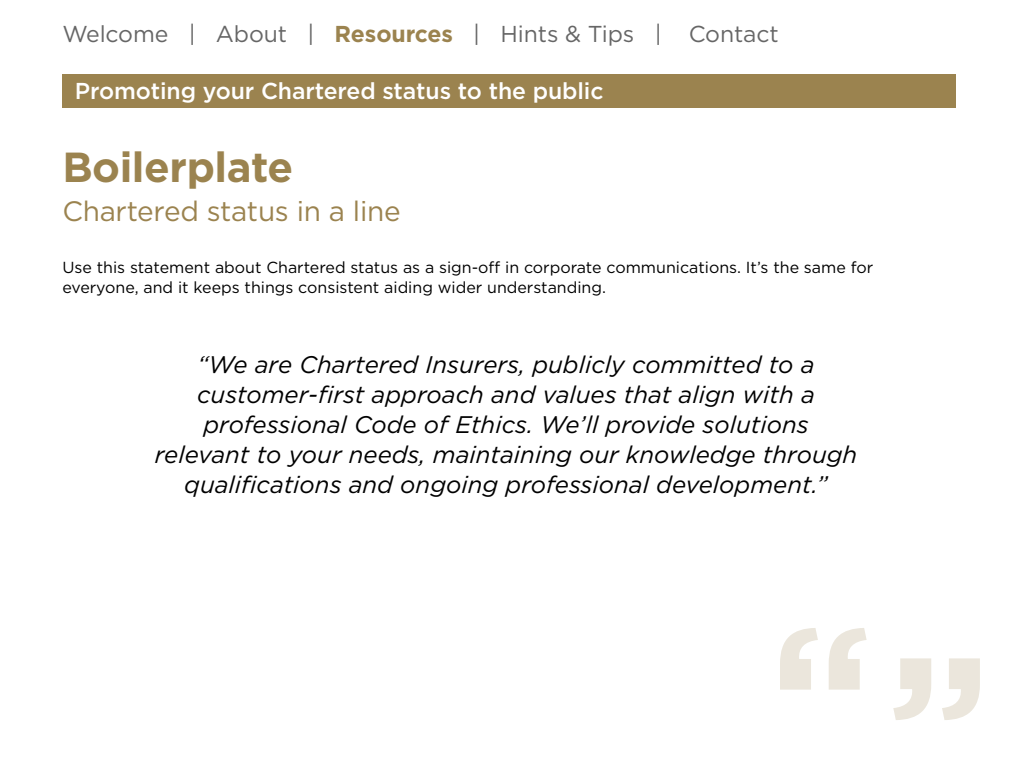
<style>
.page{position:relative;width:1024px;height:768px;background:#fff}
.page>*{position:absolute;margin:0;border:0;box-sizing:border-box;transform-origin:0 0}
.t1{font:700 42px "Gotham";letter-spacing:-.01em;color:#9b834f}
.t2{font:28px "Gotham";letter-spacing:-.01em;color:#9b834f}
.t3{font:italic 24px/30px "Gotham";color:#000;text-align:center}
.t4{font:23px "Gotham";letter-spacing:-.005em;color:#666}
.t5{font:500 23px "Gotham";letter-spacing:-.005em;color:#fff}
.t6{font:16px/20px "Gotham";color:#000}
.s1{font-weight:700;color:#9b834f}
</style>
<div class="page">
<div style="left:62px;top:74px;width:894px;height:34px;background:#9b834f"></div>
<svg style="left:780px;top:628px;width:87px;height:62px"></svg>
<svg style="left:893px;top:658px;width:87px;height:62px"></svg>
<p class="t4" style="left:62px;top:20px;width:718px">Welcome | About | <span class="s1">Resources</span> | Hints &amp; Tips | Contact</p>
<p class="t5" style="left:75px;top:76px;width:530px">Promoting your Chartered status to the public</p>
<h1 class="t1" style="left:62px;top:139px;width:232px">Boilerplate</h1>
<p class="t2" style="left:62px;top:193px;width:340px">Chartered status in a line</p>
<p class="t6" style="left:62px;top:257px;width:812px">Use this statement about Chartered status as a sign-off in corporate communications. It’s the same for everyone, and it keeps things consistent aiding wider understanding.</p>
<p class="t3" style="left:155px;top:349px;width:704px">“We are Chartered Insurers, publicly committed to a customer-first approach and values that align with a professional Code of Ethics. We’ll provide solutions relevant to your needs, maintaining our knowledge through qualifications and ongoing professional development.”</p>
</div>
